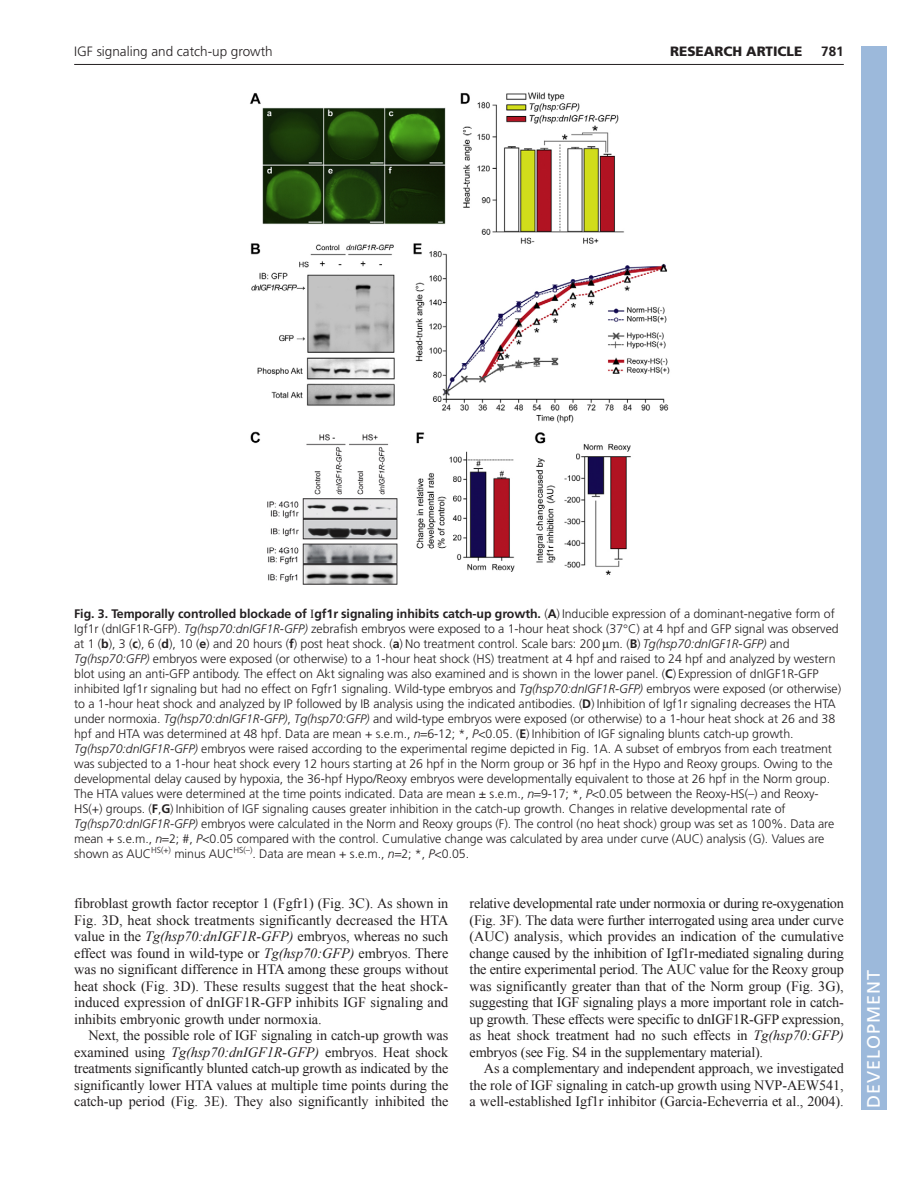
<style>
.page{position:relative;width:918px;height:1188px;background:#fff}
.page>*{position:absolute;margin:0;border:0;box-sizing:border-box;transform-origin:0 0}
.t1{font:18px "Frutiger LT Std";letter-spacing:.055em;color:#fff}
.t2{font:14.25px/16.5px "Times New Roman";letter-spacing:-.005em;color:#231f20;text-align:justify}
.t3{font:300 13.5px "Frutiger LT Std";color:#231f20}
.t4{font:900 13.5px "Frutiger LT Std";color:#231f20}
.t5{font:700 13.5px "Frutiger LT Std";color:#231f20}
.t6{font:300 12.3px/15px "Frutiger LT Std";letter-spacing:-.005em;color:#231f20}
.s1{font-weight:700}
.s2{font-family:"Times New Roman";font-weight:400}
.s3{font-style:italic}
</style>
<div class="page">
<hr style="left:74px;top:64px;width:770px;height:1px;background:#231f20">
<img style="left:250px;top:92px;width:420px;height:493px">
<div style="left:861px;top:46px;width:25px;height:1064px;background:#9cb9db"></div>
<p class="t3" style="left:74px;top:46px;width:200px">IGF signaling and catch-up growth</p>
<p class="t4" style="left:670px;top:46px;width:134px">RESEARCH ARTICLE</p>
<p class="t5" style="left:821px;top:46px;width:24px">781</p>
<p class="t6" style="left:74px;top:607px;width:768px"><span class="s1">Fig. 3. Temporally controlled blockade of</span> <span class="s2">I</span><span class="s1">gf1r signaling inhibits catch-up growth.</span> (<span class="s1">A</span>) Inducible expression of a dominant-negative form of Igf1r (dnIGF1R-GFP). <span class="s3">Tg(hsp70:dnIGF1R-GFP)</span> zebrafish embryos were exposed to a 1-hour heat shock (37<span class="s2">°</span>C) at 4 hpf and GFP signal was observed at 1 (<span class="s1">b</span>), 3 (<span class="s1">c</span>), 6 (<span class="s1">d</span>), 10 (<span class="s1">e</span>) and 20 hours (<span class="s1">f</span>) post heat shock. (<span class="s1">a</span>) No treatment control. Scale bars: 200 m. (<span class="s1">B</span>) <span class="s3">Tg(hsp70:dnIGF1R-GFP)</span> and <span class="s3">Tg(hsp70:GFP)</span> embryos were exposed (or otherwise) to a 1-hour heat shock (HS) treatment at 4 hpf and raised to 24 hpf and analyzed by western blot using an anti-GFP antibody. The effect on Akt signaling was also examined and is shown in the lower panel. (<span class="s1">C</span>) Expression of dnIGF1R-GFP inhibited Igf1r signaling but had no effect on Fgfr1 signaling. Wild-type embryos and <span class="s3">Tg(hsp70:dnIGF1R-GFP)</span> embryos were exposed (or otherwise) to a 1-hour heat shock and analyzed by IP followed by IB analysis using the indicated antibodies. (<span class="s1">D</span>) Inhibition of Igf1r signaling decreases the HTA under normoxia. <span class="s3">Tg(hsp70:dnIGF1R-GFP)</span>, <span class="s3">Tg(hsp70:GFP)</span> and wild-type embryos were exposed (or otherwise) to a 1-hour heat shock at 26 and 38 hpf and HTA was determined at 48 hpf. Data are mean + s.e.m., <span class="s3">n</span> 6-12; *, <span class="s3">P&lt;</span>0.05. (<span class="s1">E</span>) Inhibition of IGF signaling blunts catch-up growth.<br><span class="s3">Tg(hsp70:dnIGF1R-GFP)</span> embryos were raised according to the experimental regime depicted in Fig. 1A. A subset of embryos from each treatment was subjected to a 1-hour heat shock every 12 hours starting at 26 hpf in the Norm group or 36 hpf in the Hypo and Reoxy groups. Owing to the developmental delay caused by hypoxia, the 36-hpf Hypo/Reoxy embryos were developmentally equivalent to those at 26 hpf in the Norm group.<br>The HTA values were determined at the time points indicated. Data are mean ± s.e.m., <span class="s3">n</span> 9-17; *, <span class="s3">P</span>&lt;0.05 between the Reoxy-HS(–) and Reoxy-HS(+) groups. (<span class="s1">F</span>,<span class="s1">G</span>) Inhibition of IGF signaling causes greater inhibition in the catch-up growth. Changes in relative developmental rate of <span class="s3">Tg(hsp70:dnIGF1R-GFP)</span> embryos were calculated in the Norm and Reoxy groups (F). The control (no heat shock) group was set as 100%. Data are mean + s.e.m., <span class="s3">n</span> 2; #, <span class="s3">P&lt;</span>0.05 compared with the control. Cumulative change was calculated by area under curve (AUC) analysis (G). Values are shown as AUC<sup>HS(+)</sup> minus AUC<sup>HS(–)</sup>. Data are mean + s.e.m., <span class="s3">n</span> 2; *, <span class="s3">P</span>&lt;0.05.</p>
<p class="t2" style="left:74px;top:895px;width:376px">fibroblast growth factor receptor 1 (Fgfr1) (Fig. 3C). As shown in Fig. 3D, heat shock treatments significantly decreased the HTA value in the <span class="s3">Tg(hsp70:dnIGF1R-GFP)</span> embryos, whereas no such effect was found in wild-type or <span class="s3">Tg(hsp70:GFP)</span> embryos. There was no significant difference in HTA among these groups without heat shock (Fig. 3D). These results suggest that the heat shock&shy;induced expression of dnIGF1R-GFP inhibits IGF signaling and inhibits embryonic growth under normoxia.</p>
<p class="t2" style="left:74px;top:1027px;width:376px;text-indent:14px">Next, the possible role of IGF signaling in catch-up growth was examined using <span class="s3">Tg(hsp70:dnIGF1R-GFP)</span> embryos. Heat shock treatments significantly blunted catch-up growth as indicated by the significantly lower HTA values at multiple time points during the catch-up period (Fig. 3E). They also significantly inhibited the</p>
<p class="t2" style="left:470px;top:895px;width:376px">relative developmental rate under normoxia or during re-oxygenation (Fig. 3F). The data were further interrogated using area under curve (AUC) analysis, which provides an indication of the cumulative change caused by the inhibition of Igf1r-mediated signaling during the entire experimental period. The AUC value for the Reoxy group was significantly greater than that of the Norm group (Fig. 3G), suggesting that IGF signaling plays a more important role in catch&shy;up growth. These effects were specific to dnIGF1R-GFP expression, as heat shock treatment had no such effects in <span class="s3">Tg(hsp70:GFP) </span>embryos (see Fig. S4 in the supplementary material).</p>
<p class="t2" style="left:470px;top:1060px;width:376px;text-indent:14px">As a complementary and independent approach, we investigated the role of IGF signaling in catch-up growth using NVP-AEW541, a well-established Igf1r inhibitor (Garcia-Echeverria et al., 2004).</p>
<h1 class="t1" style="left:863px;top:1108px;width:140px;rotate:-90deg">DEVELOPMENT</h1>
</div>
